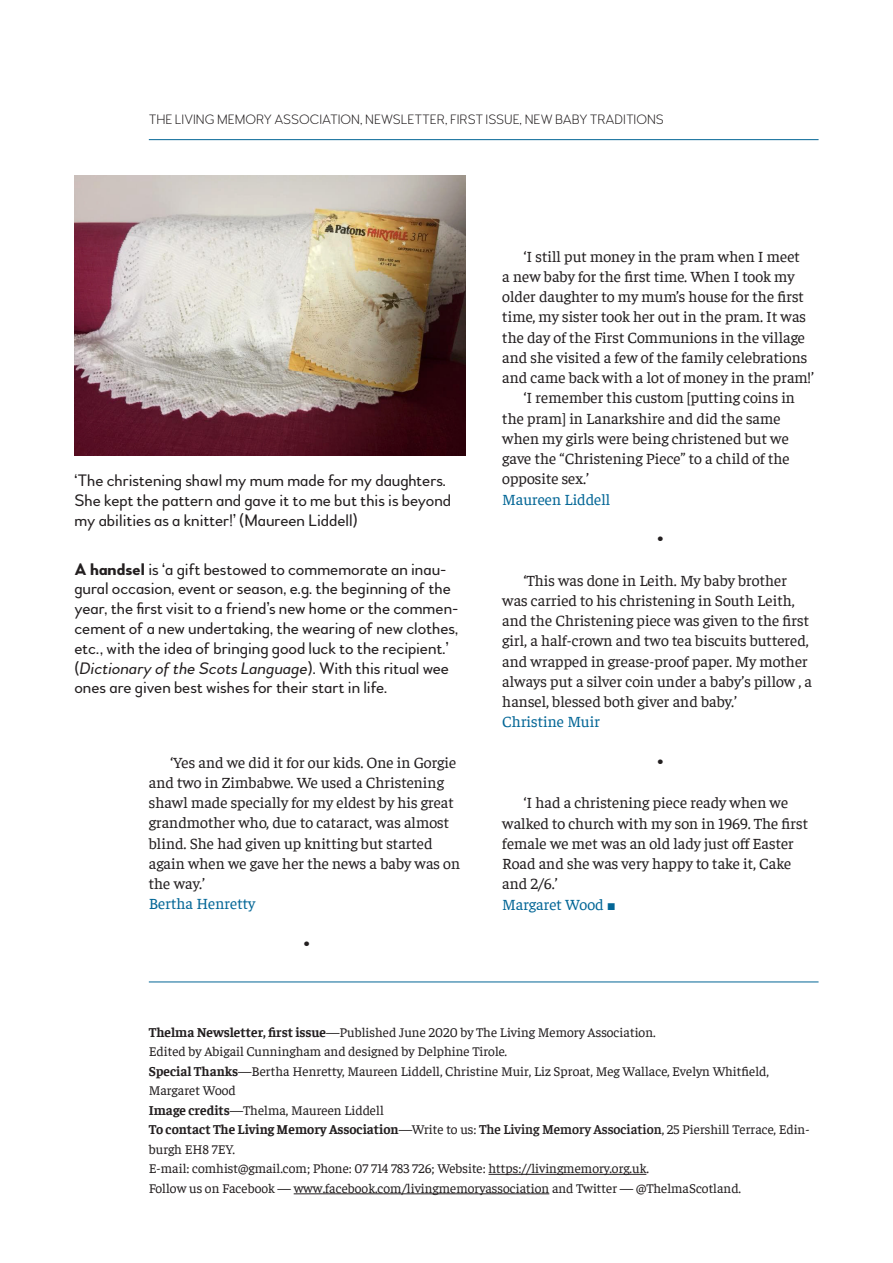
<style>
.page{position:relative;width:893px;height:1263px;background:#fff}
.page>*{position:absolute;margin:0;border:0;box-sizing:border-box;transform-origin:0 0}
.t1{font:21px "Faustina";color:#231f20}
.t2{font:16.5px/19.8px "Woodford Bourne";color:#231f20}
.t3{font:15.75px/20.2px "Faustina";color:#231f20}
.t4{font:15.75px "Faustina";color:#036696}
.t5{font:13.5px/19.5px "Faustina";color:#231f20}
.t6{font:100 13.5px "Woodford Bourne";color:#231f20}
.s1{font-weight:700}
.s2{font-style:italic}
.s3{color:#036696}
.s4{font-family:"Lin Libertine O";color:#036696}
.s5{font-weight:600}
</style>
<div class="page">
<hr style="left:488px;top:1174px;width:158px;height:1px;background:#231f20">
<hr style="left:294px;top:1193px;width:255px;height:1px;background:#231f20">
<hr style="left:149px;top:139px;width:670px;height:1px;background:#036696">
<hr style="left:149px;top:981px;width:670px;height:1px;background:#036696">
<img style="left:74px;top:175px;width:391px;height:281px">
<p class="t6" style="left:149px;top:111px;width:517px">THE LIVING MEMORY ASSOCIATION, NEWSLETTER, FIRST ISSUE, NEW BABY TRADITIONS</p>
<p class="t2" style="left:74px;top:471px;width:378px">‘The christening shawl my mum made for my daughters.<br>She kept the pattern and gave it to me but this is beyond my abilities as a knitter!’ (Maureen Liddell)</p>
<p class="t2" style="left:74px;top:559px;width:386px"><span class="s1">A handsel</span> is ‘a gift bestowed to commemorate an inau&shy;gural occasion, event or season, e.g. the beginning of the year, the first visit to a friend’s new home or the commen&shy;cement of a new undertaking, the wearing of new clothes, etc., with the idea of bringing good luck to the recipient.’ (<span class="s2">Dictionary of the Scots Language</span>). With this ritual wee ones are given best wishes for their start in life.</p>
<p class="t3" style="left:149px;top:751px;width:313px;text-indent:21px">‘Yes and we did it for our kids. One in Gorgie and two in Zimbabwe. We used a Christening shawl made specially for my eldest by his great grandmother who, due to cataract, was almost blind. She had given up knitting but started again when we gave her the news a baby was on the way.’<br><span class="s3">Bertha Henretty</span></p>
<p class="t1" style="left:303px;top:929px;width:10px">•</p>
<p class="t3" style="left:502px;top:245px;width:313px;text-indent:21px">‘I still put money in the pram when I meet<br>a new baby for the first time. When I took my older daughter to my mum’s house for the first time, my sister took her out in the pram. It was the day of the First Communions in the village and she visited a few of the family celebrations and came back with a lot of money in the pram!’</p>
<p class="t3" style="left:502px;top:387px;width:294px;text-indent:21px">‘I remember this custom [putting coins in the pram] in Lanarkshire and did the same when my girls were being christened but we gave the “Christening Piece” to a child of the opposite sex.’</p>
<p class="t4" style="left:502px;top:489px;width:110px">Maureen Liddell</p>
<p class="t1" style="left:656px;top:524px;width:10px">•</p>
<p class="t3" style="left:502px;top:569px;width:311px;text-indent:21px">‘This was done in Leith. My baby brother was carried to his christening in South Leith, and the Christening piece was given to the first girl, a half-crown and two tea biscuits buttered, and wrapped in grease-proof paper. My mother always put a silver coin under a baby’s pillow , a hansel, blessed both giver and baby.’<br><span class="s3">Christine Muir</span></p>
<p class="t1" style="left:656px;top:747px;width:10px">•</p>
<p class="t3" style="left:502px;top:792px;width:307px;text-indent:21px">‘I had a christening piece ready when we walked to church with my son in 1969. The first female we met was an old lady just off Easter<br>Road and she was very happy to take it, Cake and 2/6.’<br><span class="s3">Margaret Wood</span> <span class="s4">■</span></p>
<p class="t5" style="left:149px;top:1021px;width:508px"><span class="s1">Thelma Newsletter, first issue</span>—Published June 2020 by The Living Memory Association.</p>
<p class="t5" style="left:149px;top:1041px;width:360px">Edited by Abigail Cunningham and designed by Delphine Tirole.</p>
<p class="t5" style="left:149px;top:1060px;width:622px"><span class="s1">Special Thanks</span>—Bertha Henretty, Maureen Liddell, Christine Muir, Liz Sproat, Meg Wallace, Evelyn Whitfield,<br>Margaret Wood</p>
<p class="t5" style="left:149px;top:1099px;width:236px"><span class="s1">Image credits</span>—Thelma, Maureen Liddell</p>
<p class="t5" style="left:149px;top:1119px;width:662px"><span class="s1">To contact The Living Memory Association</span>—Write to us: <span class="s5">The Living Memory Association</span>, 25 Piershill Terrace, Edin&shy;burgh EH8 7EY.<br>E-mail: comhist@gmail.com; Phone: 07 714 783 726; Website: https://livingmemory.org.uk.</p>
<p class="t5" style="left:149px;top:1177px;width:594px">Follow us on Facebook — www.facebook.com/livingmemoryassociation and Twitter — @ThelmaScotland.</p>
</div>
